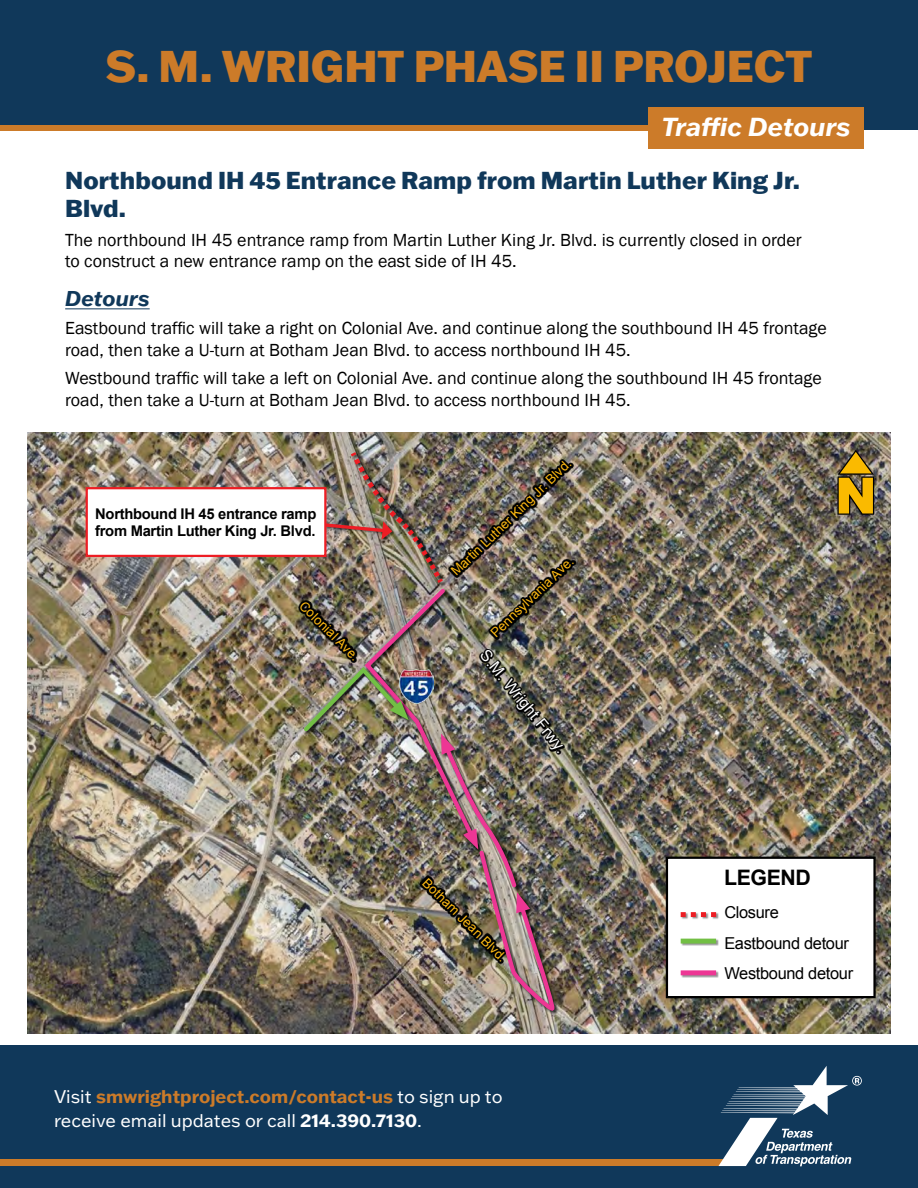
<style>
.page{position:relative;width:918px;height:1188px;background:#fff}
.page>*{position:absolute;margin:0;border:0;box-sizing:border-box;transform-origin:0 0}
.t1{font:800 43.5px "Franklin Gothic ATF";color:#cc7b29}
.t2{font:italic 700 25.5px "Franklin Gothic ATF";color:#fff}
.t3{font:800 24px/28.8px "Franklin Gothic ATF";letter-spacing:.005em;color:#10385a}
.t4{font:700 21.3px "Arial";letter-spacing:-.02em;color:#000}
.t5{font:italic 700 21px "Franklin Gothic ATF";color:#10385a}
.t6{font:18px/21.6px "Franklin Gothic";color:#000}
.t7{font:18px/24px "Franklin Gothic ATF";color:#fff}
.t8{font:16.35px/30.6px "Arial";letter-spacing:-.02em;color:#000}
.t9{font:15.9px "Arial";color:#fff}
.t10{font:700 14.7px/17.7px "Arial";letter-spacing:-.02em;color:#000}
.t11{font:13.05px "Arial";color:#fdb913}
.s1{font-weight:700;color:#cc7b29}
.s2{font-weight:700}
</style>
<div class="page">
<div style="left:0;top:0;width:918px;height:130px;background:#10385a"></div>
<div style="left:0;top:1045px;width:918px;height:143px;background:#10385a"></div>
<div style="left:0;top:1159px;width:734px;height:7px;background:#cc7b29"></div>
<div style="left:0;top:126px;width:734px;height:5px;background:#cc7b29"></div>
<svg style="left:718px;top:1066px;width:144px;height:100px"></svg>
<div style="left:648px;top:108px;width:216px;height:41px;background:#cc7b29"></div>
<hr style="left:65px;top:309px;width:85px;height:1px;background:#10385a">
<img style="left:27px;top:433px;width:864px;height:600px">
<svg style="left:560px;top:649px;width:5px;height:106px"></svg>
<svg style="left:560px;top:459px;width:14px;height:100px"></svg>
<svg style="left:560px;top:559px;width:16px;height:81px"></svg>
<svg style="left:298px;top:600px;width:2px;height:63px"></svg>
<div style="left:667px;top:858px;width:208px;height:139px;background:#fff"></div>
<div style="left:666px;top:857px;width:210px;height:141px;border:2px solid #000"></div>
<div style="left:681px;top:912px;width:38px;height:7px;background:#000;opacity:.42"></div>
<svg style="left:681px;top:912px;width:35px;height:5px"></svg>
<div style="left:681px;top:939px;width:38px;height:7px;background:#000;opacity:.42"></div>
<div style="left:681px;top:939px;width:35px;height:5px;background:#72bf44"></div>
<div style="left:681px;top:971px;width:38px;height:7px;background:#000;opacity:.42"></div>
<div style="left:681px;top:970px;width:35px;height:5px;background:#ed3694"></div>
<div style="left:87px;top:488px;width:238px;height:68px;background:#fff"></div>
<div style="left:86px;top:487px;width:240px;height:70px;border:2px solid #ed1d24"></div>
<svg style="left:837px;top:450px;width:37px;height:65px"></svg>
<div style="left:480px;top:851px;width:79px;height:164px;background:#000;opacity:.75"></div>
<img style="left:300px;top:448px;width:260px;height:563px">
<h1 class="t1" style="left:105px;top:37px;width:709px">S. M. WRIGHT PHASE II PROJECT</h1>
<h2 class="t2" style="left:661px;top:110px;width:191px">Traffic Detours</h2>
<h1 class="t3" style="left:65px;top:165px;width:736px">Northbound IH 45 Entrance Ramp from Martin Luther King Jr.<br>Blvd.</h1>
<p class="t6" style="left:65px;top:229px;width:738px">The northbound IH 45 entrance ramp from Martin Luther King Jr. Blvd. is currently closed in order to construct a new entrance ramp on the east side of IH 45.</p>
<h2 class="t5" style="left:65px;top:284px;width:86px">Detours</h2>
<p class="t6" style="left:65px;top:318px;width:763px">Eastbound traffic will take a right on Colonial Ave. and continue along the southbound IH 45 frontage road, then take a U-turn at Botham Jean Blvd. to access northbound IH 45.</p>
<p class="t6" style="left:65px;top:368px;width:758px">Westbound traffic will take a left on Colonial Ave. and continue along the southbound IH 45 frontage road, then take a U-turn at Botham Jean Blvd. to access northbound IH 45.</p>
<p class="t10" style="left:95px;top:505px;width:223px">Northbound IH 45 entrance ramp from Martin Luther King Jr. Blvd.</p>
<p class="t11" style="left:307px;top:598px;width:79px;rotate:44deg">Colonial Ave.</p>
<p class="t11" style="left:447px;top:567px;width:163px;rotate:-44deg">Martin Luther King Jr . Blvd.</p>
<p class="t11" style="left:487px;top:628px;width:111px;rotate:-44deg">Pennsylvania Ave.</p>
<p class="t9" style="left:491px;top:645px;width:128px;rotate:51deg">S.M. W right Frwy.</p>
<p class="t11" style="left:430px;top:875px;width:114px;rotate:44deg">Botham Jean Blvd.</p>
<p class="t7" style="left:54px;top:1084px;width:450px">Visit <span class="s1">smwrightproject.com/contact-us</span> to sign up to receive email updates or call <span class="s2">214.390.7130</span>.</p>
<p class="t4" style="left:724px;top:863px;width:88px">LEGEND</p>
<p class="t8" style="left:724px;top:897px;width:130px">Closure<br>Eastbound detour<br>W estbound detour</p>
</div>
